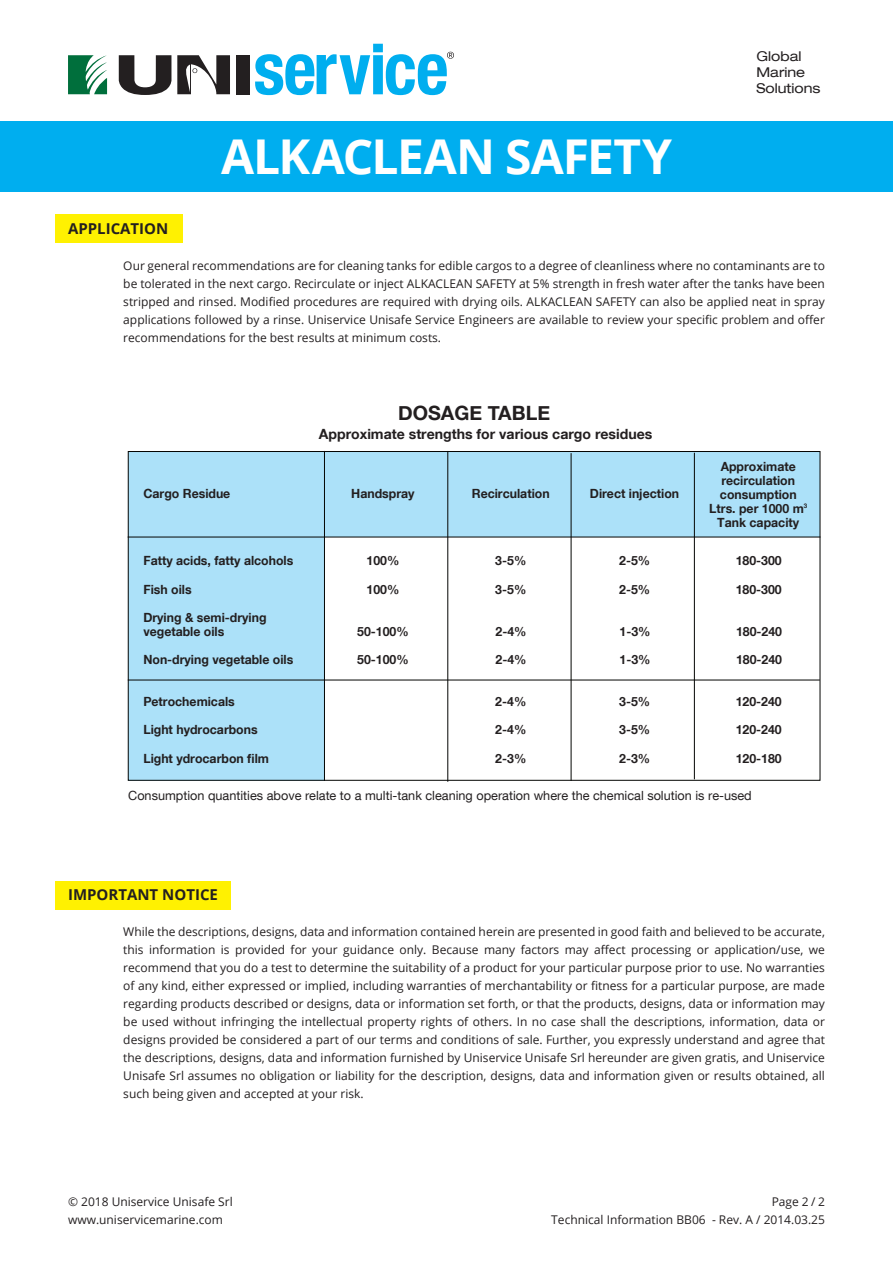
<style>
.page{position:relative;width:893px;height:1263px;background:#fff}
.page>*{position:absolute;margin:0;border:0;box-sizing:border-box;transform-origin:0 0}
.t1{font:700 48px "Open Sans";letter-spacing:-.02em;color:#fff}
.t2{font:700 19.65px "Helvetica Neue";color:#231f20}
.t3{font:700 15px "Open Sans";color:#231f20}
.t4{font:700 14.1px "Helvetica Neue LT Com";color:#231f20}
.t5{font:expanded 13.5px/16.2px "Helvetica Neue LT Com";color:#231f20}
.t6{font:700 12.6px/14.1px "Helvetica Neue LT Com";color:#231f20}
.t7{font:12.6px "Helvetica Neue LT Com";color:#231f20}
.t8{font:12px/18px "Open Sans";color:#231f20;text-align:justify}
</style>
<div class="page">
<div style="left:55px;top:881px;width:176px;height:28px;background:#fff101"></div>
<div style="left:55px;top:214px;width:128px;height:29px;background:#fff101"></div>
<div style="left:128px;top:451px;width:692px;height:86px;background:#ace1f9"></div>
<div style="left:128px;top:537px;width:196px;height:244px;background:#ace1f9"></div>
<hr style="left:128px;top:680px;width:692px;height:1px;background:#040503">
<hr style="left:128px;top:537px;width:692px;height:1px;background:#040503">
<hr style="left:324px;top:451px;width:1px;height:330px;background:#040503">
<hr style="left:447px;top:451px;width:1px;height:331px;background:#040503">
<hr style="left:571px;top:453px;width:1px;height:328px;background:#040503">
<hr style="left:694px;top:453px;width:1px;height:326px;background:#040503">
<div style="left:0;top:121px;width:893px;height:70px;background:#00aeef"></div>
<svg style="left:255px;top:44px;width:199px;height:51px"></svg>
<div style="left:236px;top:55px;width:14px;height:39px;background:#231f20"></div>
<svg style="left:119px;top:55px;width:111px;height:40px"></svg>
<svg style="left:68px;top:55px;width:39px;height:39px"></svg>
<h1 class="t1" style="left:221px;top:123px;width:452px">ALKACLEAN SAFETY</h1>
<p class="t5" style="left:756px;top:48px;width:65px">Global<br>Marine<br>Solutions</p>
<p class="t3" style="left:68px;top:218px;width:102px">APPLICATION</p>
<p class="t8" style="left:123px;top:256px;width:703px">Our general recommendations are for cleaning tanks for edible cargos to a degree of cleanliness where no contaminants are to be tolerated in the next cargo. Recirculate or inject ALKACLEAN SAFETY at 5% strength in fresh water after the tanks have been stripped and rinsed. Modified procedures are required with drying oils. ALKACLEAN SAFETY can also be applied neat in spray applications followed by a rinse. Uniservice Unisafe Service Engineers are available to review your specific problem and offer recommendations for the best results at minimum costs.</p>
<h2 class="t2" style="left:398px;top:397px;width:153px">DOSAGE TABLE</h2>
<p class="t4" style="left:319px;top:425px;width:335px">Approximate strengths for various cargo residues</p>
<p class="t6" style="left:721px;top:459px;width:77px">Approximate recirculation</p>
<p class="t6" style="left:143px;top:486px;width:88px">Cargo Residue</p>
<p class="t6" style="left:351px;top:486px;width:65px">Handspray</p>
<p class="t6" style="left:472px;top:486px;width:79px">Recirculation</p>
<p class="t6" style="left:590px;top:486px;width:91px">Direct injection</p>
<p class="t6" style="left:709px;top:487px;width:99px;text-align:center">consumption<br>Ltrs. per 1000 m<sup>3<br></sup>Tank capacity</p>
<p class="t6" style="left:143px;top:553px;width:152px">Fatty acids, fatty alcohols</p>
<p class="t6" style="left:367px;top:553px;width:34px">100%</p>
<p class="t6" style="left:495px;top:553px;width:32px">3-5%</p>
<p class="t6" style="left:619px;top:553px;width:32px">2-5%</p>
<p class="t6" style="left:736px;top:553px;width:48px">180-300</p>
<p class="t6" style="left:143px;top:582px;width:50px">Fish oils</p>
<p class="t6" style="left:367px;top:582px;width:34px">100%</p>
<p class="t6" style="left:495px;top:582px;width:32px">3-5%</p>
<p class="t6" style="left:619px;top:582px;width:32px">2-5%</p>
<p class="t6" style="left:736px;top:582px;width:48px">180-300</p>
<p class="t6" style="left:143px;top:610px;width:125px">Drying &amp; semi-drying vegetable oils</p>
<p class="t6" style="left:357px;top:624px;width:53px">50-100%</p>
<p class="t6" style="left:495px;top:624px;width:32px">2-4%</p>
<p class="t6" style="left:619px;top:624px;width:32px">1-3%</p>
<p class="t6" style="left:736px;top:624px;width:48px">180-240</p>
<p class="t6" style="left:143px;top:652px;width:152px">Non-drying vegetable oils</p>
<p class="t6" style="left:357px;top:652px;width:53px">50-100%</p>
<p class="t6" style="left:495px;top:652px;width:32px">2-4%</p>
<p class="t6" style="left:619px;top:652px;width:32px">1-3%</p>
<p class="t6" style="left:736px;top:652px;width:48px">180-240</p>
<p class="t6" style="left:143px;top:694px;width:93px">Petrochemicals</p>
<p class="t6" style="left:495px;top:694px;width:32px">2-4%</p>
<p class="t6" style="left:619px;top:694px;width:32px">3-5%</p>
<p class="t6" style="left:736px;top:694px;width:48px">120-240</p>
<p class="t6" style="left:143px;top:722px;width:116px">Light hydrocarbons</p>
<p class="t6" style="left:495px;top:722px;width:32px">2-4%</p>
<p class="t6" style="left:619px;top:722px;width:32px">3-5%</p>
<p class="t6" style="left:736px;top:722px;width:48px">120-240</p>
<p class="t6" style="left:143px;top:751px;width:127px">Light ydrocarbon film</p>
<p class="t6" style="left:495px;top:751px;width:32px">2-3%</p>
<p class="t6" style="left:619px;top:751px;width:32px">2-3%</p>
<p class="t6" style="left:736px;top:751px;width:48px">120-180</p>
<p class="t7" style="left:128px;top:788px;width:625px">Consumption quantities above relate to a multi-tank cleaning operation where the chemical solution is re-used</p>
<p class="t3" style="left:68px;top:884px;width:151px">IMPORTANT NOTICE</p>
<p class="t8" style="left:123px;top:922px;width:703px">While the descriptions, designs, data and information contained herein are presented in good faith and believed to be accurate, this information is provided for your guidance only. Because many factors may affect processing or application/use, we recommend that you do a test to determine the suitability of a product for your particular purpose prior to use. No warranties of any kind, either expressed or implied, including warranties of merchantability or fitness for a particular purpose, are made regarding products described or designs, data or information set forth, or that the products, designs, data or information may be used without infringing the intellectual property rights of others. In no case shall the descriptions, information, data or designs provided be considered a part of our terms and conditions of sale. Further, you expressly understand and agree that the descriptions, designs, data and information furnished by Uniservice Unisafe Srl hereunder are given gratis, and Uniservice Unisafe Srl assumes no obligation or liability for the description, designs, data and information given or results obtained, all such being given and accepted at your risk.</p>
<p class="t8" style="left:68px;top:1192px;width:166px">© 2018 Uniservice Unisafe Srl</p>
<p class="t8" style="left:772px;top:1192px;width:55px">Page 2 / 2</p>
<p class="t8" style="left:68px;top:1210px;width:156px">www.uniservicemarine.com</p>
<p class="t8" style="left:551px;top:1210px;width:275px">Technical Information BB06 - Rev. A / 2014.03.25</p>
</div>
